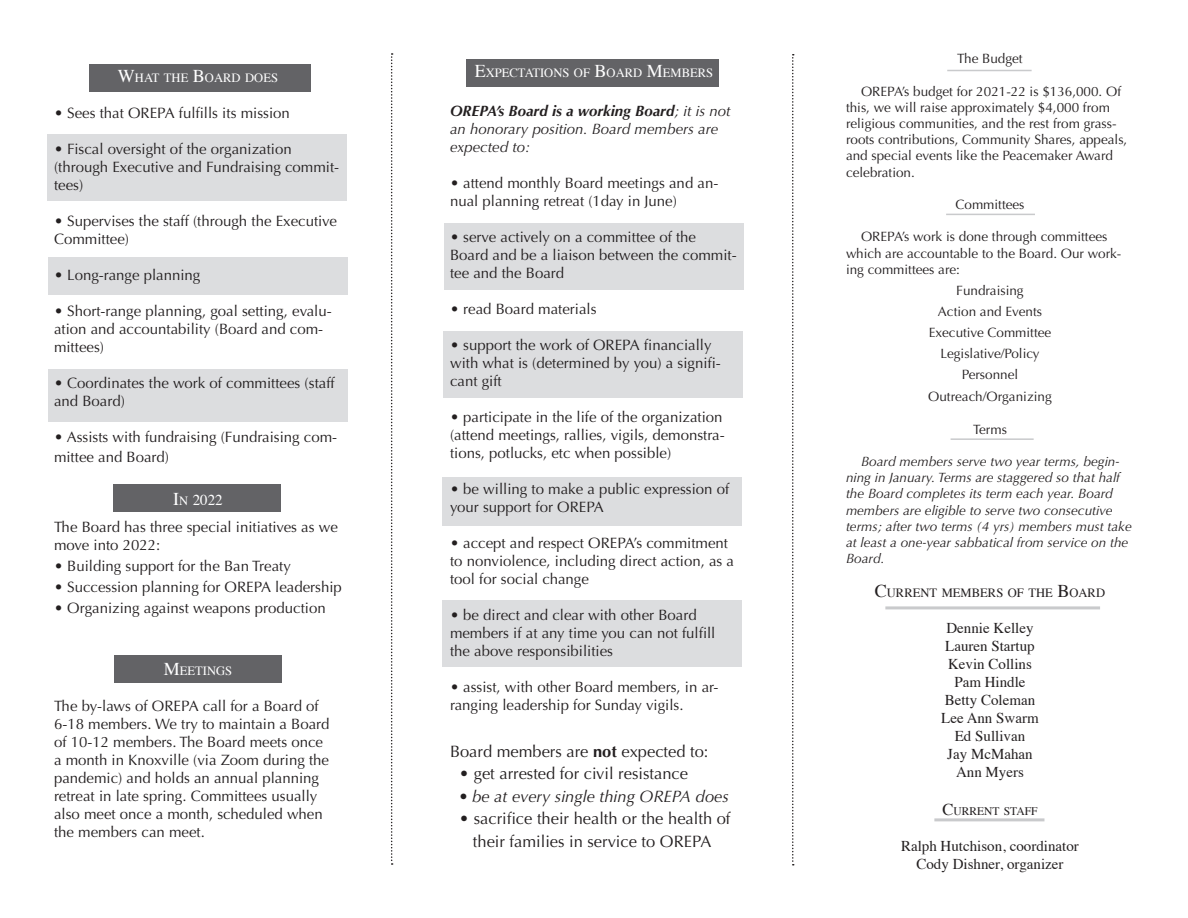
<style>
.page{position:relative;width:1188px;height:918px;background:#fff}
.page>*{position:absolute;margin:0;border:0;box-sizing:border-box;transform-origin:0 0}
.t1{font:16.5px "Optima";color:#231f20}
.t2{font:italic 16.5px "Optima";color:#231f20}
.t3{font:15px/18px "Optima";color:#231f20}
.t4{font:15px/18px "Times";color:#231f20;text-align:center}
.t5{font:italic 15px/18px "Optima";color:#231f20}
.t6{font:15px "Times";color:#fff}
.t7{font:13.5px/16.2px "Optima";color:#231f20}
.t8{font:italic 13.5px/16.2px "Optima";color:#231f20}
.t9{font:12.6px "Times";color:#fff}
.t10{font:12.6px "Times";color:#231f20}
.t11{font:11.55px "Times";color:#231f20}
.s1{font-size:18px}
.s2{font-size:12.6px}
.s3{font-weight:700}
.s4{font-size:16.5px}
</style>
<div class="page">
<div style="left:115px;top:655px;width:167px;height:27px;background:#636366"></div>
<div style="left:113px;top:485px;width:168px;height:27px;background:#636366"></div>
<div style="left:442px;top:600px;width:300px;height:67px;background:#dcdddf"></div>
<div style="left:442px;top:477px;width:300px;height:49px;background:#dcdddf"></div>
<div style="left:443px;top:331px;width:300px;height:67px;background:#dcdddf"></div>
<div style="left:89px;top:64px;width:222px;height:28px;background:#636366"></div>
<div style="left:467px;top:59px;width:252px;height:27px;background:#636366"></div>
<div style="left:48px;top:369px;width:300px;height:53px;background:#dcdddf"></div>
<div style="left:48px;top:258px;width:300px;height:37px;background:#dcdddf"></div>
<div style="left:48px;top:134px;width:299px;height:67px;background:#dcdddf"></div>
<div style="left:444px;top:224px;width:300px;height:66px;background:#dcdddf"></div>
<hr style="left:947px;top:70px;width:85px;height:1px;background:#c9cacc">
<hr style="left:946px;top:214px;width:89px;height:1px;background:#c9cacc">
<hr style="left:951px;top:438px;width:83px;height:2px;background:#c9cacc">
<svg style="left:391px;top:53px;width:2px;height:812px"></svg>
<svg style="left:792px;top:54px;width:2px;height:812px"></svg>
<hr style="left:885px;top:606px;width:215px;height:3px;background:#c9cacc">
<hr style="left:934px;top:818px;width:110px;height:3px;background:#c9cacc">
<p class="t9" style="left:118px;top:66px;width:162px"><span class="s1">W</span>HAT THE <span class="s1">B</span>OARD DOES</p>
<p class="t3" style="left:54px;top:104px;width:237px">• Sees that OREPA fulfills its mission</p>
<p class="t3" style="left:54px;top:140px;width:287px">• Fiscal oversight of the organization (through Executive and Fundraising commit&shy;tees)</p>
<p class="t3" style="left:54px;top:212px;width:284px">• Supervises the staff (through the Executive<br>Committee)</p>
<p class="t3" style="left:54px;top:266px;width:148px">• Long-range planning</p>
<p class="t3" style="left:54px;top:302px;width:279px">• Short-range planning, goal setting, evalu&shy;ation and accountability (Board and com&shy;mittees)</p>
<p class="t3" style="left:54px;top:374px;width:282px">• Coordinates the work of committees (staff and Board)</p>
<p class="t3" style="left:54px;top:428px;width:285px;line-height:19.8px">• Assists with fundraising (Fundraising com&shy;mittee and Board)</p>
<p class="t6" style="left:173px;top:486px;width:51px"><span class="s1">I</span><span class="s2">N</span> 2022</p>
<p class="t3" style="left:54px;top:518px;width:285px">The Board has three special initiatives as we move into 2022:</p>
<p class="t3" style="left:54px;top:557px;width:238px">• Building support for the Ban Treaty</p>
<p class="t3" style="left:54px;top:578px;width:289px">• Succession planning for OREPA leadership</p>
<p class="t3" style="left:54px;top:599px;width:273px">• Organizing against weapons production</p>
<p class="t9" style="left:164px;top:659px;width:70px"><span class="s1">M</span>EETINGS</p>
<p class="t3" style="left:54px;top:697px;width:277px">The by-laws of OREPA call for a Board of 6-18 members. We try to maintain a Board of 10-12 members. The Board meets once a month in Knoxville (via Zoom during the pandemic) and holds an annual planning retreat in late spring. Committees usually also meet once a month, scheduled when the members can meet.</p>
<p class="t9" style="left:475px;top:61px;width:198px"><span class="s1">E</span>XPECTATIONS OF <span class="s1">B</span>OARD <span class="s1">M</span>EMBE</p>
<p class="t9" style="left:698px;top:61px;width:17px">RS</p>
<p class="t5" style="left:450px;top:103px;width:282px"><span class="s3">OREPA’s Board is a working Board</span>; it is not an honorary position. Board members are expected to:</p>
<p class="t3" style="left:450px;top:175px;width:270px">• attend monthly Board meetings and an&shy;nual planning retreat (1day in June)</p>
<p class="t3" style="left:450px;top:229px;width:288px">• serve actively on a committee of the<br>Board and be a liaison between the commit&shy;tee and the Board</p>
<p class="t3" style="left:450px;top:301px;width:148px">• read Board materials</p>
<p class="t3" style="left:450px;top:337px;width:272px">• support the work of OREPA financially with what is (determined by you) a signifi&shy;cant gift</p>
<p class="t3" style="left:450px;top:409px;width:276px">• participate in the life of the organization (attend meetings, rallies, vigils, demonstra&shy;tions, potlucks, etc when possible)</p>
<p class="t3" style="left:450px;top:481px;width:281px">• be willing to make a public expression of your support for OREPA</p>
<p class="t3" style="left:450px;top:535px;width:286px">• accept and respect OREPA’s commitment to nonviolence, including direct action, as a tool for social change</p>
<p class="t3" style="left:450px;top:607px;width:267px">• be direct and clear with other Board members if at any time you can not fulfill the above responsibilities</p>
<p class="t3" style="left:450px;top:679px;width:270px">• assist, with other Board members, in ar&shy;ranging leadership for Sunday vigils.</p>
<p class="t1" style="left:450px;top:742px;width:260px">Board members are <span class="s3">not</span> expected to:</p>
<p class="t1" style="left:459px;top:764px;width:230px">• get arrested for civil resistance</p>
<p class="t2" style="left:459px;top:787px;width:271px">• be at every single thing OREPA does</p>
<p class="t1" style="left:459px;top:809px;width:273px">• sacrifice their health or the health of</p>
<p class="t1" style="left:473px;top:832px;width:240px">their families in service to OREPA</p>
<p class="t7" style="left:957px;top:51px;width:67px">The Budget</p>
<p class="t7" style="left:846px;top:83px;width:283px;text-indent:15px">OREPA’s budget for 2021-22 is $136,000. Of this, we will raise approximately $4,000 from religious communities, and the rest from grass&shy;roots contributions, Community Shares, appeals, and special events like the Peacemaker Award celebration.</p>
<p class="t7" style="left:955px;top:197px;width:71px">Committees</p>
<p class="t7" style="left:846px;top:229px;width:277px;text-indent:15px">OREPA’s work is done through committees which are accountable to the Board. Our work&shy;ing committees are:</p>
<p class="t7" style="left:956px;top:282px;width:69px">Fundraising</p>
<p class="t7" style="left:938px;top:303px;width:106px">Action and Events</p>
<p class="t7" style="left:929px;top:324px;width:124px">Executive Committee</p>
<p class="t7" style="left:940px;top:345px;width:101px">Legislative/Policy</p>
<p class="t7" style="left:962px;top:366px;width:58px">Personnel</p>
<p class="t7" style="left:928px;top:389px;width:125px">Outreach/Organizing</p>
<p class="t7" style="left:973px;top:421px;width:35px">Terms</p>
<p class="t8" style="left:846px;top:454px;width:287px;text-indent:15px">Board members serve two year terms, begin&shy;ning in January. Terms are staggered so that half the Board completes its term each year. Board members are eligible to serve two consecutive terms; after two terms (4 yrs) members must take at least a one-year sabbatical from service on the Board.</p>
<p class="t10" style="left:875px;top:581px;width:78px"><span class="s1">C</span>URRENT MEMBE</p>
<p class="t10" style="left:988px;top:581px;width:119px">RS OF THE <span class="s1">B</span>OARD</p>
<p class="t4" style="left:946px;top:618px;width:89px">Dennie Kelley</p>
<p class="t4" style="left:945px;top:636px;width:91px">Lauren Startup</p>
<p class="t4" style="left:948px;top:654px;width:85px">Kevin Collins<br>Pam Hindle</p>
<p class="t4" style="left:945px;top:690px;width:92px">Betty Coleman</p>
<p class="t4" style="left:941px;top:708px;width:99px">Lee Ann Swarm</p>
<p class="t4" style="left:955px;top:726px;width:72px">Ed Sullivan</p>
<p class="t4" style="left:947px;top:744px;width:87px">Jay McMahan</p>
<p class="t4" style="left:956px;top:762px;width:69px">Ann Myers</p>
<p class="t11" style="left:942px;top:800px;width:97px"><span class="s4">C</span>URRENT STAFF</p>
<p class="t4" style="left:901px;top:835px;width:179px">Ralph Hutchison, coordinator</p>
<p class="t4" style="left:916px;top:853px;width:149px">Cody Dishner, organizer</p>
</div>
